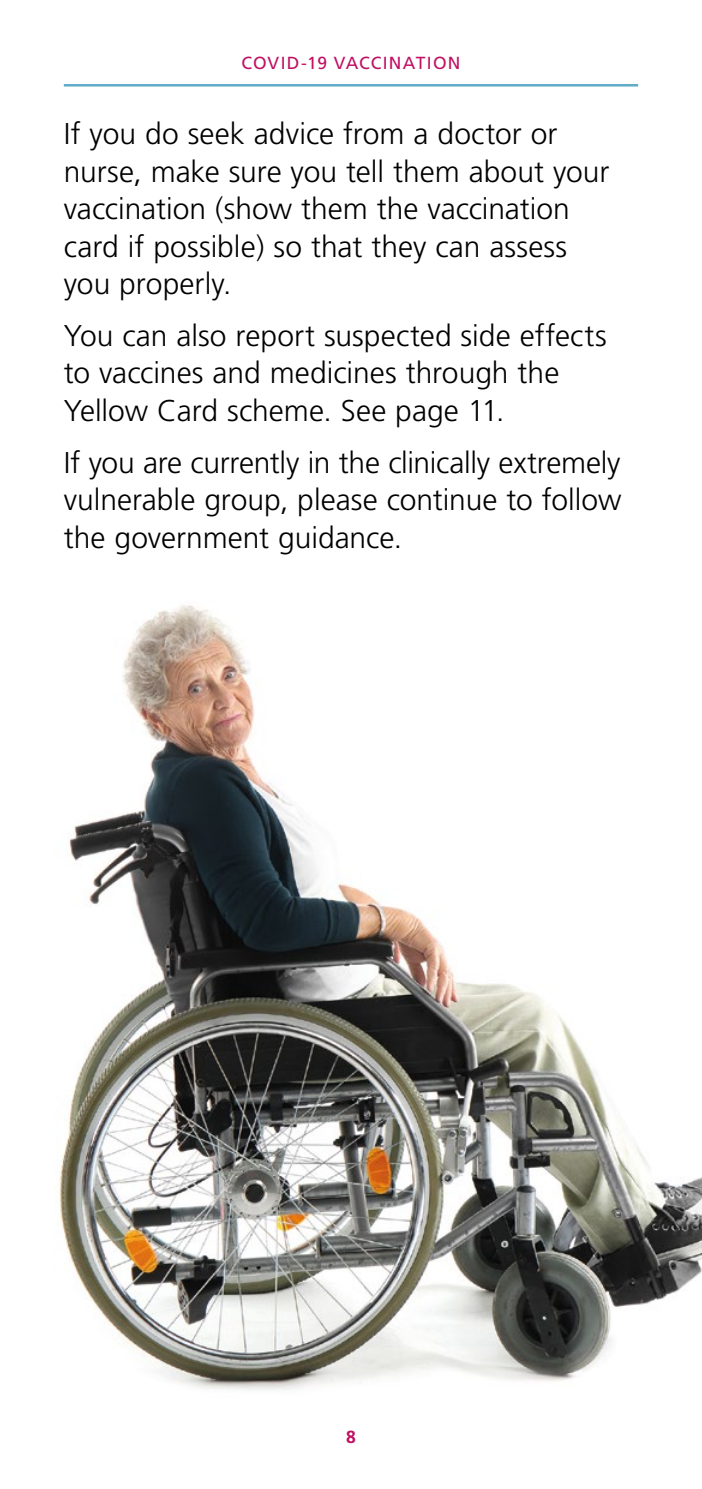
<style>
.page{position:relative;width:702px;height:1489px;background:#fff}
.page>*{position:absolute;margin:0;border:0;box-sizing:border-box;transform-origin:0 0}
.Body{font:300 30px/37.5px "Frutiger";color:#000}
.t1{font:17.5px "Frutiger";letter-spacing:.07em;color:#c01062}
.t2{font:700 17.5px "Frutiger";color:#c01062}
</style>
<div class="page">
<hr style="left:64px;top:84px;width:574px;height:2px;background:#5fabc9">
<img style="left:58px;top:605px;width:644px;height:785px">
<p class="t1" style="left:241px;top:52px;width:220px">COVID-19 VACCINATION</p>
<p class="Body" style="left:64px;top:115px;width:547px">If you do seek advice from a doctor or nurse, make sure you tell them about your vaccination (show them the vaccination card if possible) so that they can assess you properly.</p>
<p class="Body" style="left:64px;top:316px;width:544px">You can also report suspected side effects to vaccines and medicines through the<br>Yellow Card scheme. See page 11.</p>
<p class="Body" style="left:64px;top:443px;width:559px;text-align:justify">If you are currently in the clinically extremely vulnerable group, please continue to follow the government guidance.</p>
<p class="t2" style="left:346px;top:1426px;width:11px">8</p>
</div>
